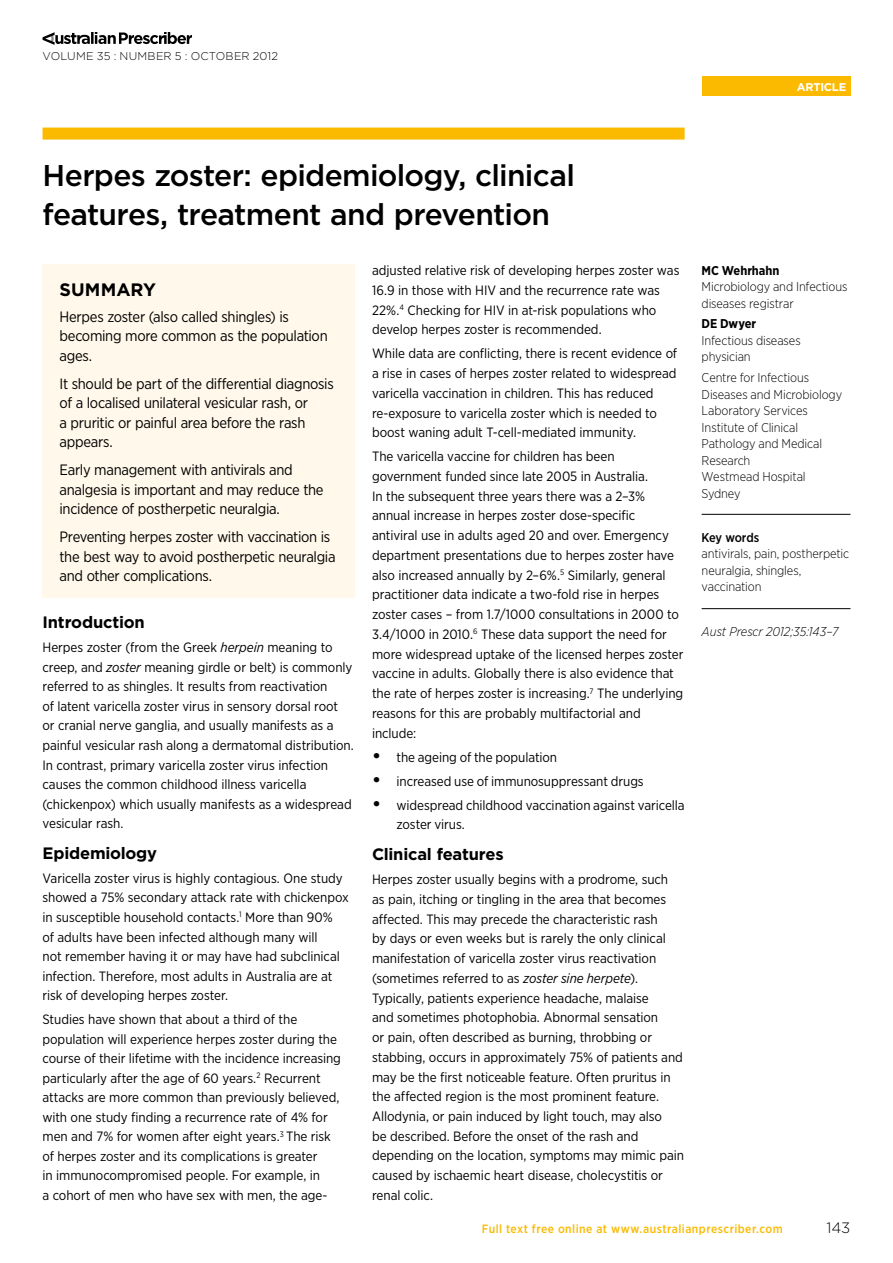
<style>
.page{position:relative;width:893px;height:1263px;background:#fff}
.page>*{position:absolute;margin:0;border:0;box-sizing:border-box;transform-origin:0 0}
.t1{font:500 30px/39px "Gotham";letter-spacing:-.025em;color:#000}
.t2{font:700 18px "Gotham";letter-spacing:.005em;color:#000}
.t3{font:700 16.5px "Gotham";letter-spacing:-.015em;color:#000}
.t4{font:15px/19.5px "Gotham Narrow";letter-spacing:-.02em;color:#000}
.t5{font:300 15px "Gotham";color:#000}
.t6{font:13.5px/19.5px "Gotham Narrow";letter-spacing:-.005em;color:#000}
.t7{font:300 12.75px/16.5px "Gotham Narrow";letter-spacing:-.01em;color:#000}
.t8{font:italic 300 12.75px "Gotham Narrow";letter-spacing:-.005em;color:#000}
.t9{font:700 12.75px "Gotham Narrow";color:#000}
.t10{font:500 12.75px "Gotham Narrow";letter-spacing:-.015em;color:#000}
.t11{font:500 12px "Gotham Narrow";letter-spacing:.035em;color:#fbba00}
.t12{font:300 11.25px "Gotham";letter-spacing:.015em;color:#000}
.t13{font:700 11.25px "Gotham";color:#fff}
.s1{font-style:italic}
.s2{font-family:"Gotham";font-weight:700;font-size:18px}
</style>
<div class="page">
<svg style="left:43px;top:32px;width:149px;height:13px"></svg>
<div style="left:43px;top:128px;width:642px;height:12px;background:#fbba00"></div>
<div style="left:702px;top:77px;width:148px;height:19px;background:#fbba00"></div>
<div style="left:43px;top:264px;width:312px;height:334px;background:#fff8eb"></div>
<hr style="left:702px;top:514px;width:148px;height:1px;background:#000">
<hr style="left:702px;top:608px;width:148px;height:1px;background:#000">
<p class="t12" style="left:43px;top:48px;width:237px">VOLUME 35 : NUMBER 5 : OCTOBER 2012</p>
<p class="t13" style="left:797px;top:79px;width:49px">ARTICLE</p>
<h1 class="t1" style="left:43px;top:156px;width:534px">Herpes zoster: epidemiology, clinical features, treatment and prevention</h1>
<h2 class="t2" style="left:60px;top:277px;width:98px">SUMMARY</h2>
<p class="t4" style="left:60px;top:306px;width:270px">Herpes zoster (also called shingles) is becoming more common as the population ages.</p>
<p class="t4" style="left:60px;top:373px;width:276px">It should be part of the differential diagnosis of a localised unilateral vesicular rash, or<br>a pruritic or painful area before the rash appears.</p>
<p class="t4" style="left:60px;top:460px;width:266px">Early management with antivirals and analgesia is important and may reduce the incidence of postherpetic neuralgia.</p>
<p class="t4" style="left:60px;top:527px;width:278px">Preventing herpes zoster with vaccination is the best way to avoid postherpetic neuralgia and other complications.</p>
<p class="t3" style="left:43px;top:612px;width:104px">I ntroduction</p>
<p class="t6" style="left:43px;top:637px;width:313px">Herpes zoster (from the Greek <span class="s1">herpein</span> meaning to creep, and <span class="s1">zoster</span> meaning girdle or belt) is commonly referred to as shingles. It results from reactivation<br>of latent varicella zoster virus in sensory dorsal root<br>or cranial nerve ganglia, and usually manifests as a painful vesicular rash along a dermatomal distribution.<br>In contrast, primary varicella zoster virus infection causes the common childhood illness varicella (chickenpox) which usually manifests as a widespread vesicular rash.</p>
<p class="t3" style="left:43px;top:842px;width:116px">Epidemiology</p>
<p class="t6" style="left:43px;top:868px;width:308px">Varicella zoster virus is highly contagious. One study showed a 75% secondary attack rate with chickenpox in susceptible household contacts.<sup>1</sup> More than 90%<br>of adults have been infected although many will<br>not remember having it or may have had subclinical infection. Therefore, most adults in Australia are at risk of developing herpes zoster.</p>
<p class="t6" style="left:43px;top:1009px;width:300px">Studies have shown that about a third of the population will experience herpes zoster during the course of their lifetime with the incidence increasing particularly after the age of 60 years.<sup>2</sup> Recurrent attacks are more common than previously believed, with one study finding a recurrence rate of 4% for men and 7% for women after eight years.<sup>3</sup> The risk of herpes zoster and its complications is greater<br>in immunocompromised people. For example, in<br>a cohort of men who have sex with men, the age-</p>
<p class="t6" style="left:372px;top:260px;width:309px">adjusted relative risk of developing herpes zoster was 16.9 in those with HIV and the recurrence rate was 22%.<sup>4</sup> Checking for HIV in at-risk populations who develop herpes zoster is recommended.</p>
<p class="t6" style="left:372px;top:344px;width:307px">While data are conflicting, there is recent evidence of a rise in cases of herpes zoster related to widespread varicella vaccination in children. This has reduced re-exposure to varicella zoster which is needed to boost waning adult T-cell-mediated immunity.</p>
<p class="t6" style="left:372px;top:446px;width:313px">The varicella vaccine for children has been government funded since late 2005 in Australia.<br>In the subsequent three years there was a 2–3% annual increase in herpes zoster dose-specific antiviral use in adults aged 20 and over. Emergency department presentations due to herpes zoster have also increased annually by 2–6%.<sup>5</sup> Similarly, general practitioner data indicate a two-fold rise in herpes zoster cases – from 1.7/1000 consultations in 2000 to 3.4/1000 in 2010.<sup>6</sup> These data support the need for more widespread uptake of the licensed herpes zoster vaccine in adults. Globally there is also evidence that the rate of herpes zoster is increasing.<sup>7</sup> The underlying reasons for this are probably multifactorial and include:</p>
<p class="t6" style="left:372px;top:747px;width:187px"><span class="s2">•</span> the ageing of the population</p>
<p class="t6" style="left:372px;top:771px;width:273px"><span class="s2">•</span> increased use of immunosuppressant drugs</p>
<p class="t6" style="left:396px;top:795px;width:290px;text-indent:-24px"><span class="s2">•</span> widespread childhood vaccination against varicella zoster virus.</p>
<p class="t3" style="left:372px;top:843px;width:133px">Clinical features</p>
<p class="t6" style="left:372px;top:869px;width:313px">Herpes zoster usually begins with a prodrome, such as pain, itching or tingling in the area that becomes affected. This may precede the characteristic rash<br>by days or even weeks but is rarely the only clinical manifestation of varicella zoster virus reactivation (sometimes referred to as <span class="s1">zoster sine herpete</span>).<br>Typically, patients experience headache, malaise<br>and sometimes photophobia. Abnormal sensation<br>or pain, often described as burning, throbbing or stabbing, occurs in approximately 75% of patients and may be the first noticeable feature. Often pruritus in the affected region is the most prominent feature.<br>Allodynia, or pain induced by light touch, may also<br>be described. Before the onset of the rash and depending on the location, symptoms may mimic pain caused by ischaemic heart disease, cholecystitis or renal colic.</p>
<p class="t9" style="left:702px;top:262px;width:79px">MC Wehrhahn</p>
<p class="t7" style="left:702px;top:278px;width:147px">Microbiology and Infectious diseases registrar</p>
<p class="t9" style="left:702px;top:316px;width:56px">DE Dwyer</p>
<p class="t7" style="left:702px;top:332px;width:101px">Infectious diseases physician</p>
<p class="t7" style="left:702px;top:369px;width:142px">Centre for Infectious<br>Diseases and Microbiology<br>Laboratory Services<br>Institute of Clinical<br>Pathology and Medical<br>Research<br>Westmead Hospital<br>Sydney</p>
<p class="t10" style="left:702px;top:529px;width:59px">Key words</p>
<p class="t7" style="left:702px;top:545px;width:149px">antivirals, pain, postherpetic neuralgia, shingles, vaccination</p>
<p class="t8" style="left:702px;top:624px;width:138px">Aust Prescr 2012;35:143–7</p>
<p class="t11" style="left:482px;top:1221px;width:302px">Full text free online at www.australianprescriber.com</p>
<p class="t5" style="left:826px;top:1218px;width:26px">143</p>
</div>
